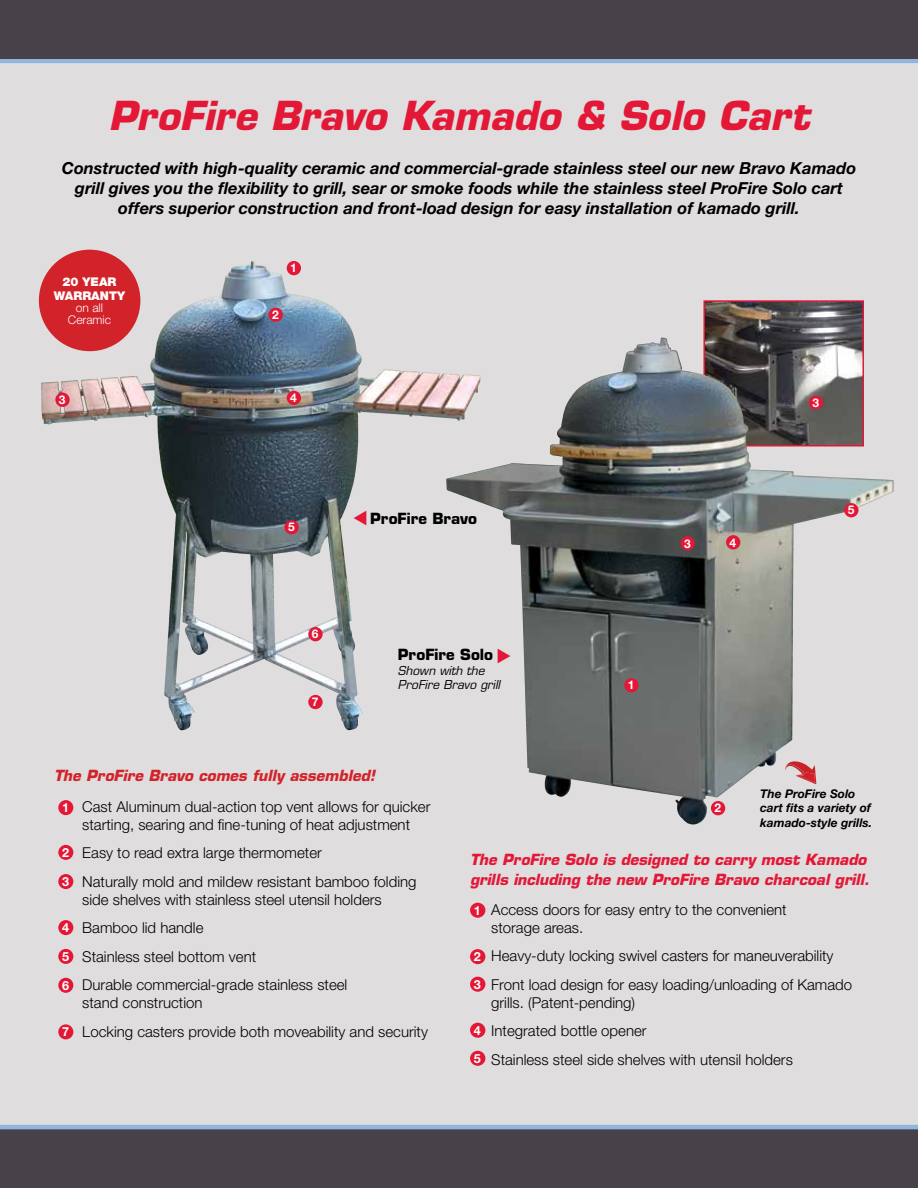
<style>
.page{position:relative;width:918px;height:1188px;background:#fff}
.page>*{position:absolute;margin:0;border:0;box-sizing:border-box;transform-origin:0 0}
.t1{font:italic 700 39px "Eurostile";color:#e31837}
.t2{font:italic 700 16.5px/19.8px "Helvetica Neue";color:#000;text-align:center}
.t3{font:300 15px/28.5px "Helvetica Neue";color:#000}
.t4{font:italic 700 15px/19.5px "Eurostile";color:#e31837}
.t5{font:italic 700 15px "Eurostile";color:#d2232a}
.t6{font:700 15px "Eurostile";color:#000}
.t7{font:700 12.6px/27.6px "Helvetica Neue";color:#fff}
.t8{font:italic 700 12px/14.4px "Helvetica Neue";color:#000}
.t9{font:italic 12px/14.4px "Eurostile";color:#000}
.t10{font:900 12px/14.4px "Helvetica Neue";color:#fff;text-align:center}
.t11{font:700 12px "Helvetica Neue";color:#fff}
.t12{font:300 12px/12px "Helvetica Neue";color:#fff;text-align:center}
</style>
<div class="page">
<div style="left:0;top:45px;width:918px;height:1142px;background:#e0ddde"></div>
<img style="left:706px;top:303px;width:155px;height:35px">
<div style="left:703px;top:300px;width:161px;height:147px;border:2px solid #e31837"></div>
<img style="left:446px;top:338px;width:448px;height:487px">
<img style="left:41px;top:262px;width:372px;height:469px">
<div style="left:624px;top:678px;width:15px;height:14px;background:#e31837;border-radius:50%"></div>
<div style="left:711px;top:801px;width:14px;height:14px;background:#e31837;border-radius:50%"></div>
<div style="left:726px;top:535px;width:14px;height:14px;background:#e31837;border-radius:50%"></div>
<div style="left:680px;top:536px;width:15px;height:14px;background:#e31837;border-radius:50%"></div>
<div style="left:844px;top:503px;width:15px;height:14px;background:#e31837;border-radius:50%"></div>
<div style="left:0;top:1129px;width:918px;height:59px;background:#474149"></div>
<hr style="left:0;top:1125px;width:918px;height:4px;background:#91b6db">
<div style="left:55px;top:393px;width:15px;height:14px;background:#e31837;border-radius:50%"></div>
<div style="left:269px;top:308px;width:14px;height:14px;background:#e31837;border-radius:50%"></div>
<div style="left:287px;top:261px;width:14px;height:14px;background:#e31837;border-radius:50%"></div>
<div style="left:287px;top:391px;width:14px;height:14px;background:#e31837;border-radius:50%"></div>
<div style="left:284px;top:520px;width:15px;height:14px;background:#e31837;border-radius:50%"></div>
<div style="left:308px;top:695px;width:15px;height:14px;background:#e31837;border-radius:50%"></div>
<div style="left:308px;top:627px;width:15px;height:14px;background:#e31837;border-radius:50%"></div>
<div style="left:39px;top:250px;width:101px;height:101px;background:#d2232a;border-radius:50%"></div>
<div style="left:58px;top:800px;width:15px;height:15px;background:#e31837;border-radius:50%"></div>
<div style="left:58px;top:845px;width:15px;height:15px;background:#e31837;border-radius:50%"></div>
<div style="left:58px;top:874px;width:15px;height:15px;background:#e31837;border-radius:50%"></div>
<div style="left:58px;top:920px;width:15px;height:15px;background:#e31837;border-radius:50%"></div>
<div style="left:58px;top:949px;width:15px;height:15px;background:#e31837;border-radius:50%"></div>
<div style="left:58px;top:978px;width:15px;height:15px;background:#e31837;border-radius:50%"></div>
<div style="left:58px;top:1024px;width:15px;height:15px;background:#e31837;border-radius:50%"></div>
<div style="left:470px;top:903px;width:15px;height:15px;background:#e31837;border-radius:50%"></div>
<div style="left:470px;top:949px;width:15px;height:15px;background:#e31837;border-radius:50%"></div>
<div style="left:470px;top:977px;width:15px;height:15px;background:#e31837;border-radius:50%"></div>
<div style="left:470px;top:1023px;width:15px;height:15px;background:#e31837;border-radius:50%"></div>
<div style="left:470px;top:1051px;width:15px;height:15px;background:#e31837;border-radius:50%"></div>
<hr style="left:0;top:59px;width:918px;height:4px;background:#91b6db">
<div style="left:0;top:0;width:918px;height:59px;background:#474149"></div>
<svg style="left:785px;top:761px;width:32px;height:23px"></svg>
<svg style="left:498px;top:649px;width:13px;height:14px"></svg>
<svg style="left:354px;top:511px;width:12px;height:15px"></svg>
<h1 class="t1" style="left:108px;top:91px;width:703px">ProFire Bravo Kamado &amp; Solo Cart</h1>
<p class="t2" style="left:62px;top:158px;width:796px">Constructed with high-quality ceramic and commercial-grade stainless steel our new Bravo Kamado grill gives you the flexibility to grill, sear or smoke foods while the stainless steel ProFire Solo cart offers superior construction and front-load design for easy installation of kamado grill.</p>
<p class="t10" style="left:54px;top:274px;width:73px">20 YEAR<br>WARRANTY</p>
<p class="t12" style="left:68px;top:302px;width:45px">on all<br>Ceramic</p>
<p class="t11" style="left:59px;top:392px;width:8px">3</p>
<p class="t11" style="left:290px;top:261px;width:8px">1</p>
<p class="t11" style="left:272px;top:307px;width:8px">2</p>
<p class="t11" style="left:290px;top:390px;width:8px">4</p>
<p class="t11" style="left:288px;top:520px;width:8px">5</p>
<p class="t11" style="left:312px;top:627px;width:8px">6</p>
<p class="t11" style="left:312px;top:695px;width:8px">7</p>
<p class="t6" style="left:370px;top:509px;width:108px">ProFire Bravo</p>
<p class="t6" style="left:398px;top:645px;width:97px">ProFire Solo</p>
<p class="t9" style="left:398px;top:663px;width:104px">Shown with the<br>ProFire Bravo grill</p>
<p class="t5" style="left:54px;top:766px;width:323px">The ProFire Bravo comes fully assembled!</p>
<p class="t11" style="left:684px;top:536px;width:8px">3</p>
<p class="t11" style="left:730px;top:535px;width:8px">4</p>
<p class="t11" style="left:628px;top:678px;width:8px">1</p>
<p class="t11" style="left:812px;top:395px;width:8px">3</p>
<p class="t11" style="left:848px;top:503px;width:8px">5</p>
<p class="t7" style="left:62px;top:794px;width:9px">1</p>
<p class="t7" style="left:62px;top:838px;width:9px">2</p>
<p class="t7" style="left:62px;top:867px;width:9px">3</p>
<p class="t7" style="left:62px;top:914px;width:9px">4</p>
<p class="t7" style="left:62px;top:942px;width:9px">5</p>
<p class="t7" style="left:62px;top:971px;width:9px">6</p>
<p class="t7" style="left:62px;top:1018px;width:9px">7</p>
<p class="t3" style="left:82px;top:797px;width:350px;line-height:18px">Cast Aluminum dual-action top vent allows for quicker starting, searing and fine-tuning of heat adjustment</p>
<p class="t3" style="left:82px;top:839px;width:336px">Easy to read extra large thermometer<br>Naturally mold and mildew resistant bamboo folding</p>
<p class="t3" style="left:82px;top:885px;width:301px">side shelves with stainless steel utensil holders Bamboo lid handle<br>Stainless steel bottom vent<br>Durable commercial-grade stainless steel</p>
<p class="t3" style="left:82px;top:989px;width:347px">stand construction<br>Locking casters provide both moveability and security</p>
<p class="t11" style="left:715px;top:801px;width:8px">2</p>
<p class="t8" style="left:760px;top:786px;width:113px">The ProFire Solo cart fits a variety of kamado-style grills.</p>
<p class="t4" style="left:470px;top:850px;width:401px">The ProFire Solo is designed to carry most Kamado grills including the new ProFire Bravo charcoal grill.</p>
<p class="t7" style="left:474px;top:896px;width:9px">1</p>
<p class="t7" style="left:474px;top:943px;width:9px">2<br>3</p>
<p class="t7" style="left:474px;top:1016px;width:9px">4</p>
<p class="t7" style="left:474px;top:1044px;width:9px">5</p>
<p class="t3" style="left:491px;top:900px;width:297px;line-height:18px">Access doors for easy entry to the convenient storage areas.</p>
<p class="t3" style="left:491px;top:941px;width:362px">Heavy-duty locking swivel casters for maneuverability<br>Front load design for easy loading/unloading of Kamado</p>
<p class="t3" style="left:491px;top:988px;width:303px">grills. (Patent-pending)<br>Integrated bottle opener<br>Stainless steel side shelves with utensil holders</p>
</div>
